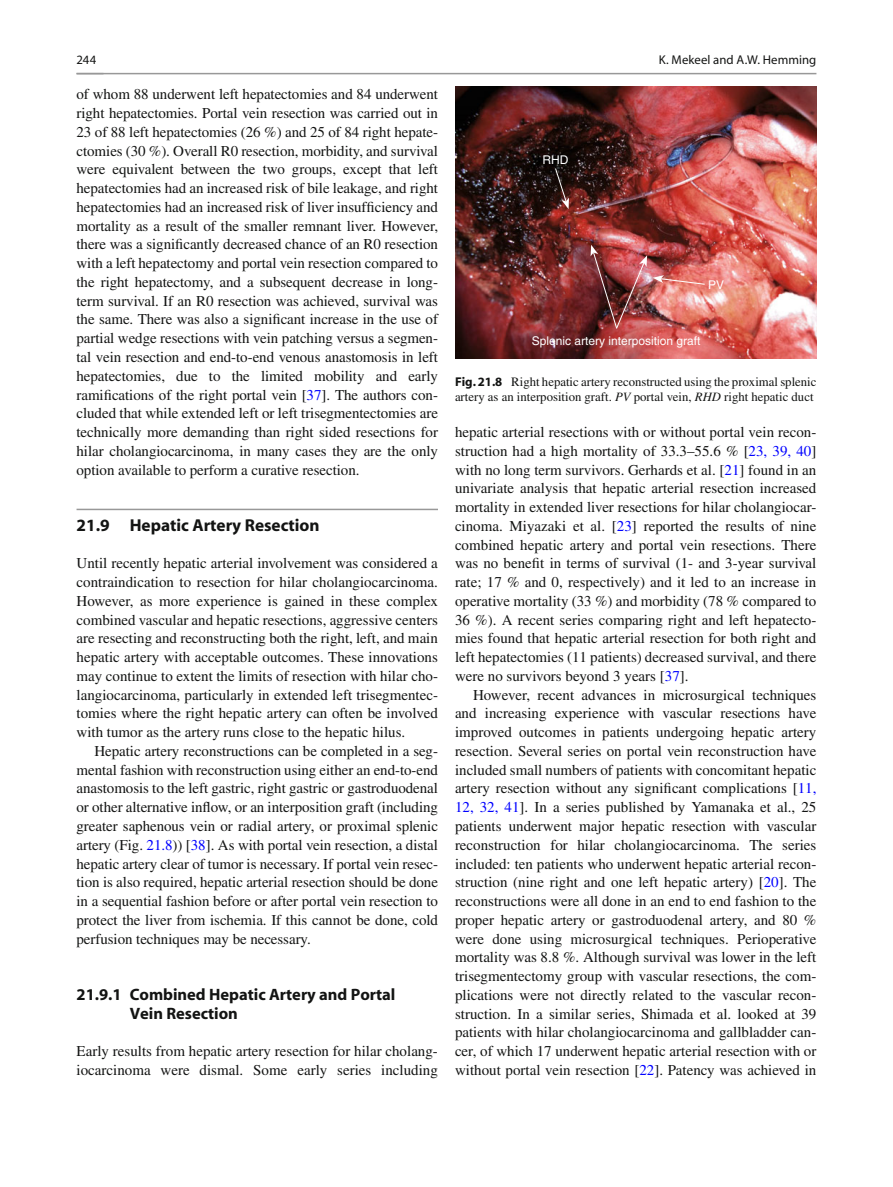
<style>
.page{position:relative;width:893px;height:1187px;background:#fff}
.page>*{position:absolute;margin:0;border:0;box-sizing:border-box;transform-origin:0 0}
.t1{font:700 17.25px "Myriad";color:#131413}
.t2{font:700 16.5px/18.8px "Myriad";color:#131413}
.t3{font:15px/18.8px "Times";color:#131413;text-align:justify}
.t4{font:12.75px/15px "Times";color:#131413}
.t5{font:12.75px "Myriad";letter-spacing:.01em;color:#131413}
.t6{font:12px "Helvetica";color:#fff}
.s1{color:#00f}
.s2{font-family:"Myriad";font-weight:700}
.s3{font-style:italic}
</style>
<div class="page">
<hr style="left:77px;top:73px;width:739px;height:1px;background:#989898">
<hr style="left:77px;top:508px;width:361px;height:2px;background:#989898">
<img style="left:455px;top:87px;width:361px;height:271px">
<svg style="left:554px;top:167px;width:15px;height:42px"></svg>
<img style="left:590px;top:245px;width:57px;height:85px">
<svg style="left:653px;top:275px;width:53px;height:10px"></svg>
<p class="t5" style="left:77px;top:55px;width:21px">244</p>
<p class="t5" style="left:659px;top:55px;width:159px">K. Mekeel and A.W. Hemming</p>
<p class="t3" style="left:77px;top:86px;width:363px">of whom 88 underwent left hepatectomies and 84 underwent right hepatectomies. Portal vein resection was carried out in 23 of 88 left hepatectomies (26 %) and 25 of 84 right hepate&shy;ctomies (30 %). Overall R0 resection, morbidity, and survival were equivalent between the two groups, except that left hepatectomies had an increased risk of bile leakage, and right hepatectomies had an increased risk of liver insuf fi ciency and mortality as a result of the smaller remnant liver. However, there was a signi fi cantly decreased chance of an R0 resection with a left hepatectomy and portal vein resection compared to the right hepatectomy, and a subsequent decrease in long&shy;term survival. If an R0 resection was achieved, survival was the same. There was also a signi fi cant increase in the use of partial wedge resections with vein patching versus a segmen&shy;tal vein resection and end-to-end venous anastomosis in left hepatectomies, due to the limited mobility and early rami fi cations of the right portal vein [ <span class="s1">37</span> ] . The authors con&shy;cluded that while extended left or left trisegmentectomies are technically more demanding than right sided resections for hilar cholangiocarcinoma, in many cases they are the only option available to perform a curative resection.</p>
<p class="t6" style="left:542px;top:155px;width:27px">RHD</p>
<p class="t6" style="left:708px;top:280px;width:18px">PV</p>
<p class="t6" style="left:532px;top:336px;width:170px">Splenic artery interposition graft</p>
<p class="t4" style="left:455px;top:375px;width:363px"><span class="s2">Fig. 21.8</span> Right hepatic artery reconstructed using the proximal splenic artery as an interposition graft. <span class="s3">PV</span> portal vein, <span class="s3">RHD</span> right hepatic duct</p>
<p class="t3" style="left:455px;top:424px;width:363px">hepatic arterial resections with or without portal vein recon&shy;struction had a high mortality of 33.3–55.6 % [ <span class="s1">23, 39, 40</span> ] with no long term survivors. Gerhards et al. [ <span class="s1">21</span> ] found in an univariate analysis that hepatic arterial resection increased mortality in extended liver resections for hilar cholangiocar&shy;cinoma. Miyazaki et al. [ <span class="s1">23</span> ] reported the results of nine combined hepatic artery and portal vein resections. There was no bene fi t in terms of survival (1- and 3-year survival rate; 17 % and 0, respectively) and it led to an increase in operative mortality (33 %) and morbidity (78 % compared to 36 %). A recent series comparing right and left hepatecto&shy;mies found that hepatic arterial resection for both right and left hepatectomies (11 patients) decreased survival, and there were no survivors beyond 3 years [ <span class="s1">37</span> ] .</p>
<p class="t3" style="left:455px;top:686px;width:363px;text-indent:18px">However, recent advances in microsurgical techniques and increasing experience with vascular resections have improved outcomes in patients undergoing hepatic artery resection. Several series on portal vein reconstruction have included small numbers of patients with concomitant hepatic artery resection without any signi fi cant complications [ <span class="s1">11, 12, 32, 41</span> ] . In a series published by Yamanaka et al., 25 patients underwent major hepatic resection with vascular reconstruction for hilar cholangiocarcinoma. The series included: ten patients who underwent hepatic arterial recon&shy;struction (nine right and one left hepatic artery) [ <span class="s1">20</span> ] . The reconstructions were all done in an end to end fashion to the proper hepatic artery or gastroduodenal artery, and 80 % were done using microsurgical techniques. Perioperative mortality was 8.8 %. Although survival was lower in the left trisegmentectomy group with vascular resections, the com&shy;plications were not directly related to the vascular recon&shy;struction. In a similar series, Shimada et al. looked at 39 patients with hilar cholangiocarcinoma and gallbladder can&shy;cer, of which 17 underwent hepatic arterial resection with or without portal vein resection [ <span class="s1">22</span> ] . Patency was achieved in</p>
<p class="t1" style="left:77px;top:518px;width:245px">21.9 Hepatic Artery Resection</p>
<p class="t3" style="left:77px;top:555px;width:363px">Until recently hepatic arterial involvement was considered a contraindication to resection for hilar cholangiocarcinoma.<br>However, as more experience is gained in these complex combined vascular and hepatic resections, aggressive centers are resecting and reconstructing both the right, left, and main hepatic artery with acceptable outcomes. These innovations may continue to extent the limits of resection with hilar cho&shy;langiocarcinoma, particularly in extended left trisegmentec&shy;tomies where the right hepatic artery can often be involved with tumor as the artery runs close to the hepatic hilus.</p>
<p class="t3" style="left:77px;top:743px;width:363px;text-indent:18px">Hepatic artery reconstructions can be completed in a seg&shy;mental fashion with reconstruction using either an end-to-end anastomosis to the left gastric, right gastric or gastroduodenal or other alternative in fl ow, or an interposition graft (including greater saphenous vein or radial artery, or proximal splenic artery (Fig. <span class="s1">21.8</span> )) [ <span class="s1">38</span> ] . As with portal vein resection, a distal hepatic artery clear of tumor is necessary. If portal vein resec&shy;tion is also required, hepatic arterial resection should be done in a sequential fashion before or after portal vein resection to protect the liver from ischemia. If this cannot be done, cold perfusion techniques may be necessary.</p>
<p class="t2" style="left:130px;top:986px;width:267px;text-indent:-53px">21.9.1 Combined Hepatic Artery and Portal<br>Vein Resection</p>
<p class="t3" style="left:77px;top:1043px;width:363px">Early results from hepatic artery resection for hilar cholang&shy;iocarcinoma were dismal. Some early series including</p>
</div>
